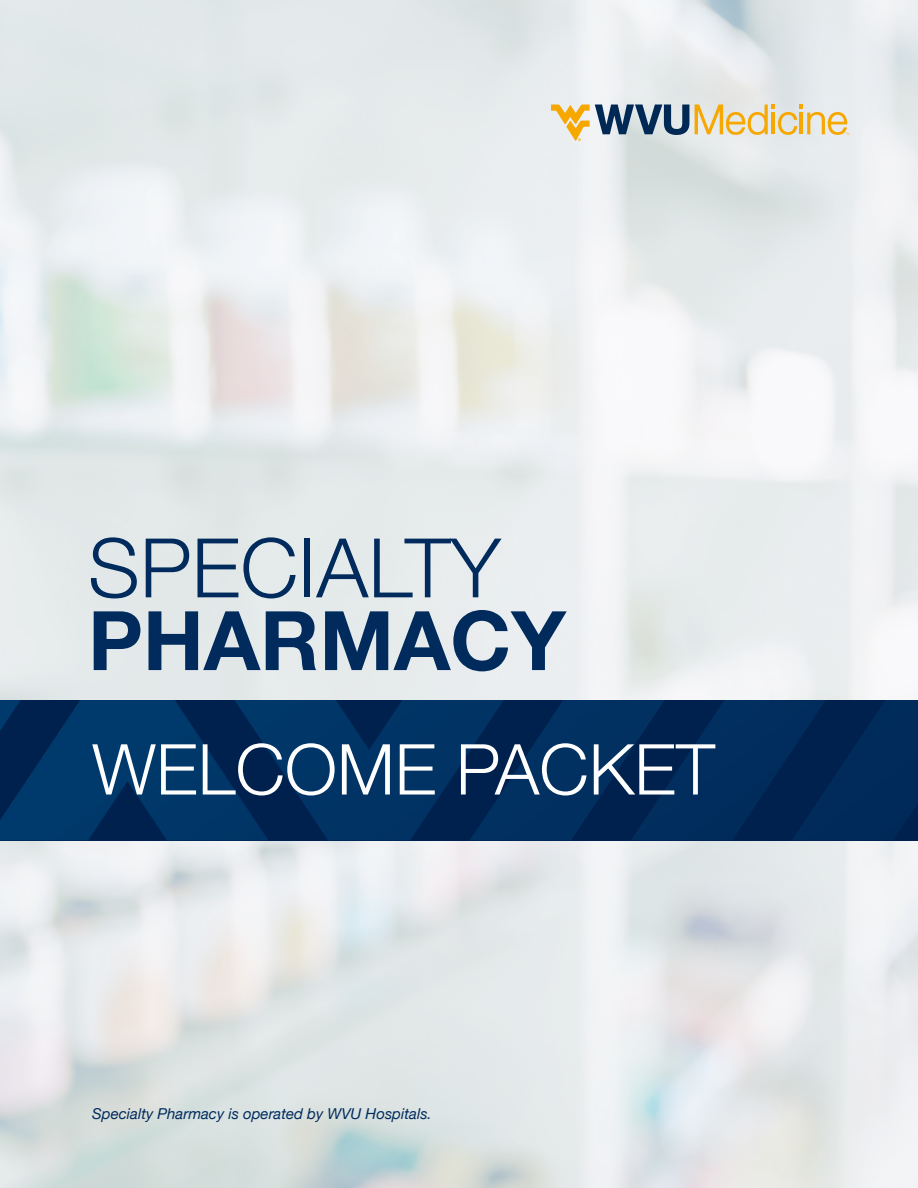
<style>
.page{position:relative;width:918px;height:1188px;background:#fff}
.page>*{position:absolute;margin:0;border:0;box-sizing:border-box;transform-origin:0 0}
.t1{font:300 82.2px/72.8px "Helvetica Neue";color:#002b5c}
.t2{font:300 70.35px "Helvetica Neue";color:#fff}
.t3{font:italic 15px "Helvetica Neue";color:#002b5c}
.s1{font-weight:700}
</style>
<div class="page">
<img style="left:0;top:0;width:918px;height:1188px">
<svg style="left:665px;top:700px;width:253px;height:140px;background:#002857"></svg>
<svg style="left:504px;top:700px;width:161px;height:140px;background:#002a59"></svg>
<svg style="left:0;top:700px;width:504px;height:140px;background:#002f5f"></svg>
<svg style="left:551px;top:105px;width:138px;height:36px;background:#a2a8a2"></svg>
<svg style="left:695px;top:105px;width:154px;height:30px;background:#ead39c"></svg>
<p class="t1" style="left:88px;top:526px;width:479px">SPECIALTY<br><span class="s1">PHARMACY</span></p>
<p class="t2" style="left:92px;top:713px;width:624px">WELCOME PACKET</p>
<p class="t3" style="left:92px;top:1103px;width:341px">Specialty Pharmacy is operated by WVU Hospitals.</p>
</div>
